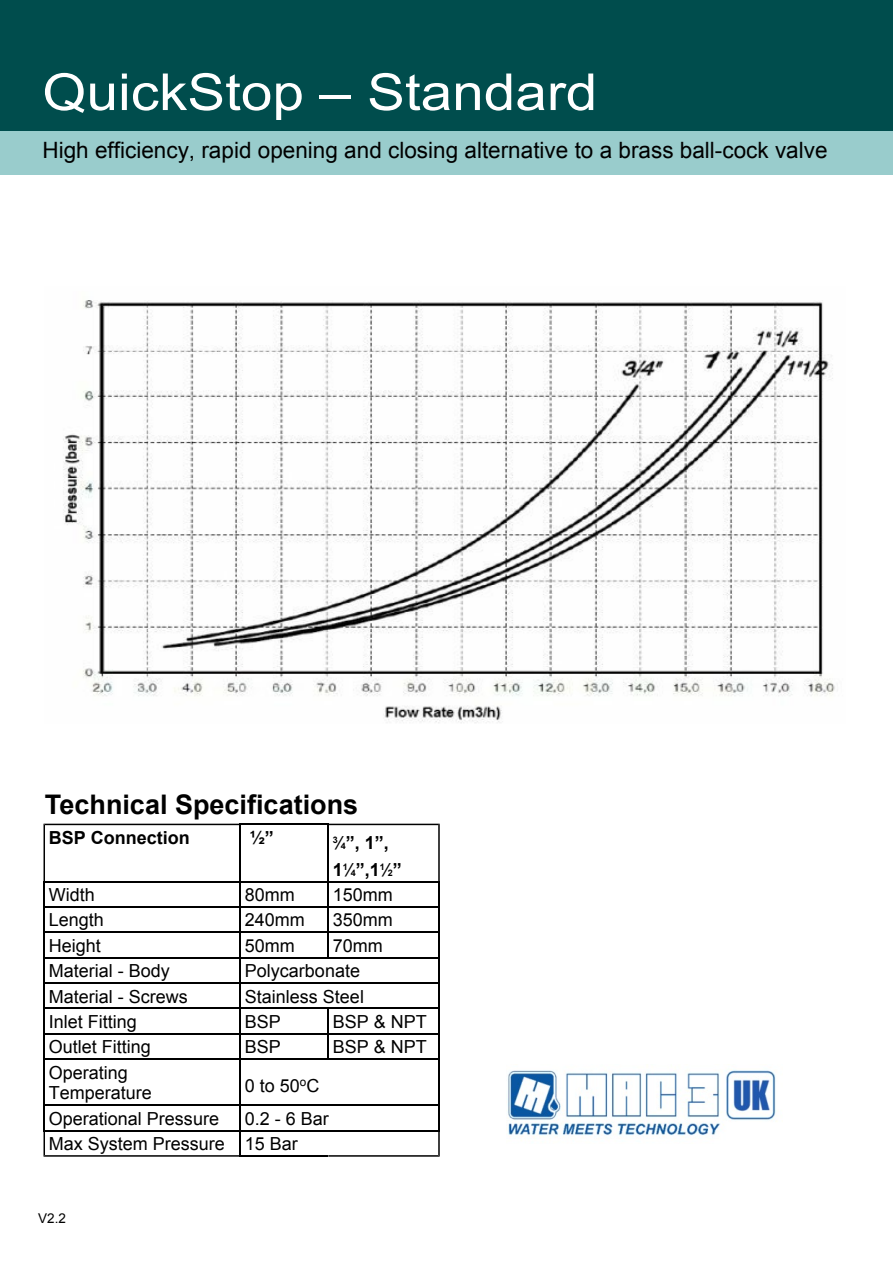
<style>
.page{position:relative;width:893px;height:1263px;background:#fff}
.page>*{position:absolute;margin:0;border:0;box-sizing:border-box;transform-origin:0 0}
.t1{font:51px "Arial";color:#fff;scale:1.11 1}
.t2{font:700 27px "Arial";color:#000}
.t3{font:22.5px "Arial";color:#000}
.t4{font:18px/20.7px "Arial";color:#000}
.t5{font:700 18px/26.7px "Arial";color:#000}
.t6{font:13.5px "Arial";color:#000}
.s1{font-size:9px}
</style>
<div class="page">
<div style="left:0;top:0;width:893px;height:131px;background:#004d4d"></div>
<div style="left:0;top:131px;width:893px;height:44px;background:#9cc"></div>
<hr style="left:240px;top:824px;width:89px;height:1px;background:#000">
<hr style="left:240px;top:881px;width:89px;height:1px;background:#000">
<hr style="left:240px;top:906px;width:89px;height:2px;background:#000">
<hr style="left:327px;top:906px;width:113px;height:2px;background:#000">
<hr style="left:240px;top:931px;width:89px;height:2px;background:#000">
<hr style="left:327px;top:931px;width:113px;height:2px;background:#000">
<hr style="left:240px;top:957px;width:89px;height:1px;background:#000">
<hr style="left:327px;top:957px;width:113px;height:1px;background:#000">
<hr style="left:240px;top:982px;width:88px;height:2px;background:#000">
<hr style="left:328px;top:982px;width:112px;height:2px;background:#000">
<hr style="left:240px;top:1008px;width:89px;height:1px;background:#000">
<hr style="left:327px;top:1008px;width:113px;height:1px;background:#000">
<hr style="left:240px;top:1033px;width:89px;height:1px;background:#000">
<hr style="left:327px;top:1033px;width:113px;height:1px;background:#000">
<hr style="left:240px;top:1058px;width:89px;height:2px;background:#000">
<hr style="left:327px;top:1058px;width:113px;height:2px;background:#000">
<hr style="left:240px;top:1104px;width:88px;height:2px;background:#000">
<hr style="left:328px;top:1104px;width:112px;height:2px;background:#000">
<hr style="left:240px;top:1130px;width:88px;height:1px;background:#000">
<hr style="left:240px;top:1155px;width:88px;height:2px;background:#000">
<hr style="left:44px;top:1058px;width:1px;height:48px;background:#000">
<svg style="left:44px;top:824px;width:197px;height:236px"></svg>
<hr style="left:240px;top:1058px;width:1px;height:48px;background:#000">
<svg style="left:44px;top:1104px;width:197px;height:53px"></svg>
<hr style="left:327px;top:881px;width:2px;height:27px;background:#000">
<hr style="left:327px;top:906px;width:2px;height:27px;background:#000">
<hr style="left:327px;top:931px;width:2px;height:27px;background:#000">
<hr style="left:327px;top:1008px;width:2px;height:26px;background:#000">
<hr style="left:327px;top:1033px;width:2px;height:27px;background:#000">
<svg style="left:327px;top:824px;width:113px;height:58px"></svg>
<hr style="left:438px;top:881px;width:2px;height:27px;background:#000">
<hr style="left:438px;top:906px;width:2px;height:27px;background:#000">
<hr style="left:438px;top:931px;width:2px;height:27px;background:#000">
<hr style="left:438px;top:957px;width:2px;height:27px;background:#000">
<hr style="left:438px;top:982px;width:2px;height:27px;background:#000">
<hr style="left:438px;top:1008px;width:2px;height:26px;background:#000">
<hr style="left:438px;top:1033px;width:2px;height:27px;background:#000">
<hr style="left:438px;top:1058px;width:2px;height:48px;background:#000">
<hr style="left:438px;top:1104px;width:2px;height:27px;background:#000">
<svg style="left:328px;top:1130px;width:112px;height:27px"></svg>
<img style="left:63px;top:300px;width:772px;height:423px">
<img style="left:506px;top:1070px;width:270px;height:68px">
<h1 class="t1" style="left:43px;top:73px;width:501px">QuickStop – Standard</h1>
<p class="t3" style="left:43px;top:142px;width:787px">High efficiency, rapid opening and closing alternative to a brass ball-cock valve</p>
<h2 class="t2" style="left:45px;top:795px;width:315px">Technical Specifications</h2>
<p class="t5" style="left:49px;top:826px;width:143px">BSP Connection</p>
<p class="t5" style="left:250px;top:826px;width:26px">½”</p>
<p class="t5" style="left:333px;top:831px;width:71px"><sup>3</sup>⁄<span class="s1">4</span>”, 1”,<br>1<sup>1</sup>⁄<span class="s1">4</span>”,1<sup>1</sup>⁄<span class="s1">2</span>”</p>
<p class="t4" style="left:49px;top:886px;width:48px">Width</p>
<p class="t4" style="left:245px;top:886px;width:52px">80mm</p>
<p class="t4" style="left:333px;top:886px;width:62px">150mm</p>
<p class="t4" style="left:49px;top:911px;width:57px">Length</p>
<p class="t4" style="left:245px;top:911px;width:62px">240mm</p>
<p class="t4" style="left:333px;top:911px;width:62px">350mm</p>
<p class="t4" style="left:49px;top:937px;width:54px">Height</p>
<p class="t4" style="left:245px;top:937px;width:52px">50mm</p>
<p class="t4" style="left:333px;top:937px;width:52px">70mm</p>
<p class="t4" style="left:49px;top:962px;width:123px">Material - Body</p>
<p class="t4" style="left:245px;top:962px;width:117px">Polycarbonate</p>
<p class="t4" style="left:49px;top:987px;width:141px">Material - Screws</p>
<p class="t4" style="left:245px;top:987px;width:121px">Stainless Steel</p>
<p class="t4" style="left:49px;top:1013px;width:90px">Inlet Fitting</p>
<p class="t4" style="left:245px;top:1013px;width:38px">BSP</p>
<p class="t4" style="left:333px;top:1013px;width:95px">BSP &amp; NPT</p>
<p class="t4" style="left:49px;top:1038px;width:104px">Outlet Fitting</p>
<p class="t4" style="left:245px;top:1038px;width:38px">BSP</p>
<p class="t4" style="left:333px;top:1038px;width:95px">BSP &amp; NPT</p>
<p class="t4" style="left:49px;top:1064px;width:105px">Operating<br>Temperature</p>
<p class="t4" style="left:245px;top:1077px;width:76px">0 to 50<sup>o</sup>C</p>
<p class="t4" style="left:49px;top:1110px;width:172px">Operational Pressure</p>
<p class="t4" style="left:49px;top:1107px;width:282px;line-height:25.3px;text-indent:196px">0.2 - 6 Bar<br>Max System Pressure 15 Bar</p>
<p class="t6" style="left:38px;top:1213px;width:29px">V2.2</p>
</div>
